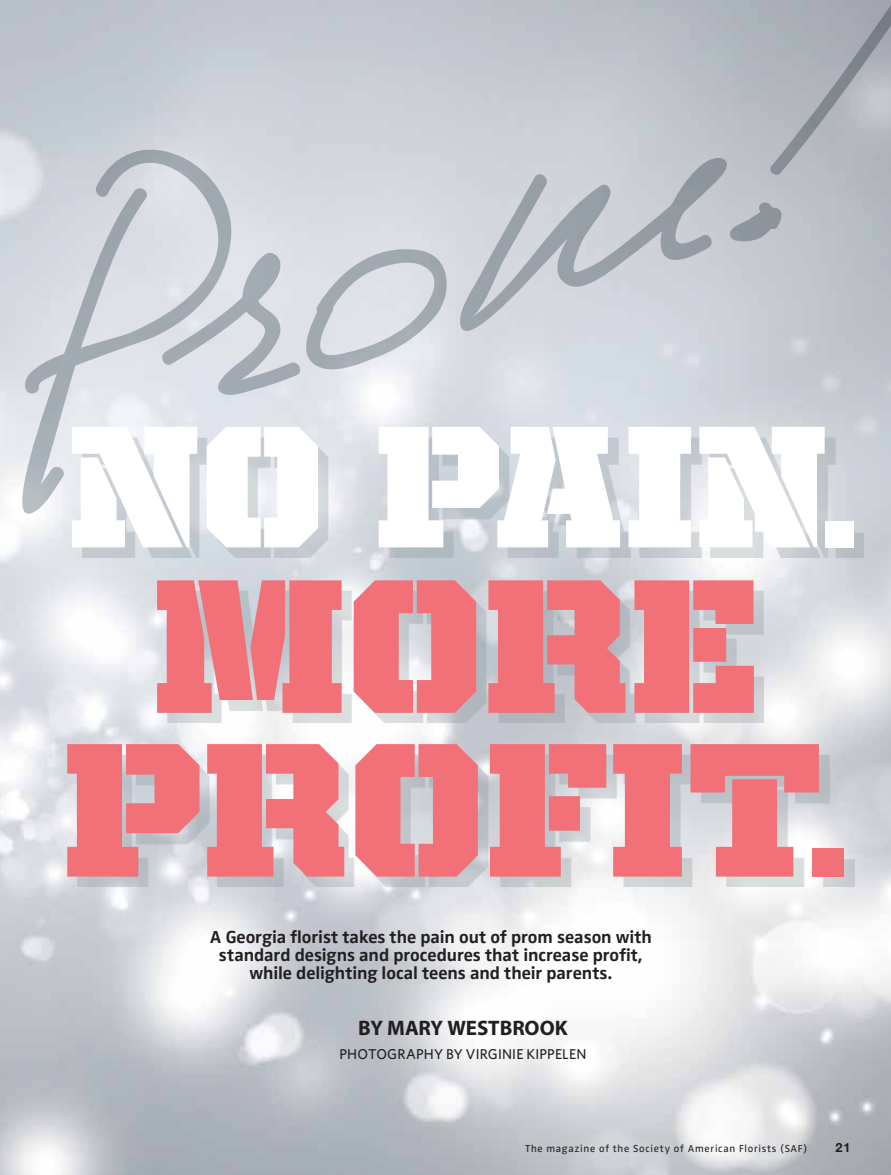
<style>
.page{position:relative;width:891px;height:1175px;background:#fff}
.page>*{position:absolute;margin:0;border:0;box-sizing:border-box;transform-origin:0 0}
.t1{font:192px "United Serif Reg PS St";color:#f27179}
.t2{font:174.75px "United Serif Reg PS St";letter-spacing:-.005em;color:#fff}
.t3{font:700 21px "Myriad";letter-spacing:-.005em;color:#231f20}
.t4{font:700 18px/18px "Zwo";letter-spacing:-.005em;color:#231f20;text-align:center}
.t5{font:500 14.25px "Whitney";letter-spacing:.01em;color:#231f20}
.t6{font:700 12.75px "Helvetica Neue";color:#231f20}
.t7{font:10.5px "Zwo";letter-spacing:.07em;color:#231f20}
</style>
<div class="page">
<div style="left:82px;top:437px;width:782px;height:121px;background:#859399;opacity:.3"></div>
<div style="left:78px;top:754px;width:777px;height:133px;background:#859399;opacity:.3"></div>
<div style="left:168px;top:590px;width:596px;height:133px;background:#859399;opacity:.3"></div>
<svg style="left:158px;top:244px;width:295px;height:156px;background:#d1d5da"></svg>
<svg style="left:455px;top:152px;width:273px;height:201px;background:#c5cad0"></svg>
<svg style="left:9px;top:184px;width:142px;height:330px;background:#d8dce1"></svg>
<svg style="left:18px;top:110px;width:220px;height:287px;background:#ced2d8"></svg>
<svg style="left:767px;top:0;width:124px;height:178px;background:#abafb6"></svg>
<svg style="left:728px;top:199px;width:54px;height:43px;background:#aaafb5"></svg>
<h2 class="t2" style="left:68px;top:395px;width:792px">NO PAIN.</h2>
<h1 class="t1" style="left:153px;top:545px;width:608px">MORE</h1>
<h1 class="t1" style="left:63px;top:709px;width:788px">PROFIT.</h1>
<p class="t4" style="left:210px;top:928px;width:444px">A Georgia florist takes the pain out of prom season with standard designs and procedures that increase profit, while delighting local teens and their parents.</p>
<p class="t3" style="left:358px;top:1017px;width:211px">BY MARY WESTBROOK</p>
<p class="t5" style="left:340px;top:1045px;width:248px">PHOTOGRAPHY BY VIRGINIE KIPPELEN</p>
<p class="t7" style="left:525px;top:1142px;width:284px">The magazine of the Society of American Florists (SAF)</p>
<p class="t6" style="left:836px;top:1140px;width:16px">21</p>
</div>
